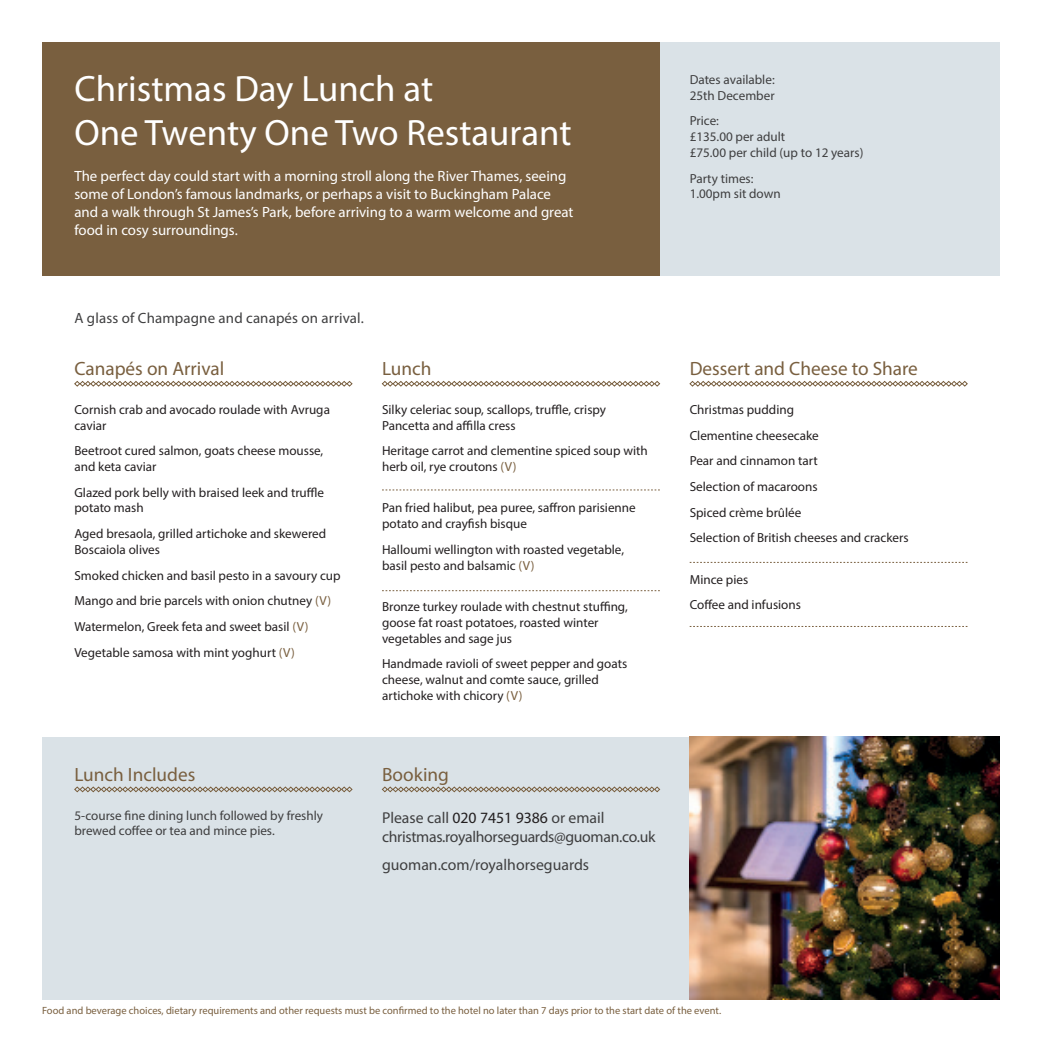
<style>
.page{position:relative;width:1042px;height:1042px;background:#fff}
.page>*{position:absolute;margin:0;border:0;box-sizing:border-box;transform-origin:0 0}
.t1{font:36.75px/44.1px "Myriad Pro";color:#fff}
.t2{font:19.25px "Myriad Pro";color:#795f3f}
.t3{font:15.75px/18.9px "Myriad Pro";letter-spacing:-.02em;color:#3e3e3f}
.t4{font:15.75px "Myriad Pro";color:#3e3e3f}
.t5{font:14.88px/17.8px "Myriad Pro";color:#fff}
.t6{font:14.88px "Myriad Pro";letter-spacing:.01em;color:#3e3e3f}
.t7{font:13.12px/15.8px "Myriad Pro";color:#231f20}
.t8{font:13.12px/15.8px "Myriad Pro";color:#3e3e3f}
.t9{font:10.5px "Myriad Pro";color:#795f3f}
.s1{color:#795f3f}
.s2{color:#231f20}
</style>
<div class="page">
<div style="left:42px;top:42px;width:618px;height:233px;background:#795f3f"></div>
<div style="left:660px;top:42px;width:340px;height:233px;background:#dae2e7"></div>
<div style="left:42px;top:737px;width:958px;height:263px;background:#dae2e7"></div>
<svg style="left:74px;top:786px;width:279px;height:6px"></svg>
<svg style="left:382px;top:786px;width:278px;height:6px"></svg>
<svg style="left:74px;top:381px;width:279px;height:6px"></svg>
<svg style="left:382px;top:381px;width:278px;height:6px"></svg>
<svg style="left:689px;top:381px;width:279px;height:6px"></svg>
<svg style="left:690px;top:562px;width:277px;height:1px"></svg>
<svg style="left:690px;top:626px;width:277px;height:1px"></svg>
<svg style="left:382px;top:490px;width:278px;height:1px"></svg>
<svg style="left:382px;top:590px;width:278px;height:1px"></svg>
<img style="left:690px;top:737px;width:310px;height:263px">
<p class="t1" style="left:74px;top:66px;width:498px">Christmas Day Lunch at<br>One Twenty One Two Restaurant</p>
<p class="t5" style="left:74px;top:167px;width:500px">The perfect day could start with a morning stroll along the River Thames, seeing some of London’s famous landmarks, or perhaps a visit to Buckingham Palace and a walk through St James’s Park, before arriving to a warm welcome and great food in cosy surroundings.</p>
<p class="t6" style="left:74px;top:309px;width:291px">A glass of Champagne and canapés on arrival.</p>
<p class="t2" style="left:74px;top:357px;width:151px">Canapés on Arrival</p>
<p class="t7" style="left:74px;top:401px;width:257px">Cornish crab and avocado roulade with Avruga caviar</p>
<p class="t7" style="left:74px;top:443px;width:250px">Beetroot cured salmon, goats cheese mousse, and keta caviar</p>
<p class="t7" style="left:74px;top:484px;width:251px">Glazed pork belly with braised leek and truffle potato mash</p>
<p class="t7" style="left:74px;top:526px;width:253px">Aged bresaola, grilled artichoke and skewered<br>Boscaiola olives</p>
<p class="t7" style="left:74px;top:567px;width:268px">Smoked chicken and basil pesto in a savoury cup</p>
<p class="t7" style="left:74px;top:593px;width:258px">Mango and brie parcels with onion chutney <span class="s1">(V)</span></p>
<p class="t7" style="left:74px;top:618px;width:236px">Watermelon, Greek feta and sweet basil <span class="s1">(V)</span></p>
<p class="t7" style="left:74px;top:644px;width:222px">Vegetable samosa with mint yoghurt <span class="s1">(V)</span></p>
<p class="t2" style="left:382px;top:357px;width:51px">Lunch</p>
<p class="t7" style="left:382px;top:401px;width:226px">Silky celeriac soup, scallops, truffle, crispy<br>Pancetta and affilla cress</p>
<p class="t7" style="left:382px;top:443px;width:267px">Heritage carrot and clementine spiced soup with herb oil, rye croutons <span class="s1">(V)</span></p>
<p class="t7" style="left:382px;top:500px;width:255px">Pan fried halibut, pea puree, saffron parisienne potato and crayfish bisque</p>
<p class="t7" style="left:382px;top:541px;width:243px">Halloumi wellington with roasted vegetable, basil pesto and balsamic <span class="s1">(V)</span></p>
<p class="t7" style="left:382px;top:598px;width:247px">Bronze turkey roulade with chestnut stuffing, goose fat roast potatoes, roasted winter vegetables and sage jus</p>
<p class="t7" style="left:382px;top:656px;width:247px">Handmade ravioli of sweet pepper and goats cheese, walnut and comte sauce, grilled artichoke with chicory <span class="s1">(V)</span></p>
<p class="t2" style="left:74px;top:762px;width:122px">Lunch Includes</p>
<p class="t8" style="left:74px;top:807px;width:250px">5-course fine dining lunch followed by freshly brewed coffee or tea and mince pies.</p>
<p class="t2" style="left:382px;top:762px;width:68px">Booking</p>
<p class="t3" style="left:382px;top:807px;width:275px">Please call <span class="s2">020 7451 9386</span> or email christmas.royalhorseguards@guoman.co.uk</p>
<p class="t4" style="left:382px;top:855px;width:209px">guoman.com/royalhorseguards</p>
<p class="t8" style="left:690px;top:71px;width:86px">Dates available:<br>25th December</p>
<p class="t8" style="left:690px;top:113px;width:175px">Price:<br>£135.00 per adult<br>£75.00 per child (up to 12 years)</p>
<p class="t8" style="left:690px;top:170px;width:92px">Party times:<br>1.00pm sit down</p>
<p class="t2" style="left:690px;top:357px;width:230px">Dessert and Cheese to Share</p>
<p class="t7" style="left:690px;top:401px;width:106px">Christmas pudding</p>
<p class="t7" style="left:690px;top:427px;width:131px">Clementine cheesecake</p>
<p class="t7" style="left:690px;top:453px;width:130px">Pear and cinnamon tart</p>
<p class="t7" style="left:690px;top:478px;width:129px">Selection of macaroons</p>
<p class="t7" style="left:690px;top:504px;width:113px">Spiced crème brûlée</p>
<p class="t7" style="left:690px;top:530px;width:220px">Selection of British cheeses and crackers</p>
<p class="t7" style="left:690px;top:571px;width:60px">Mince pies</p>
<p class="t7" style="left:690px;top:597px;width:113px">Coffee and infusions</p>
<p class="t9" style="left:42px;top:1004px;width:680px">Food and beverage choices, dietary requirements and other requests must be confirmed to the hotel no later than 7 days prior to the start date of the event.</p>
</div>
